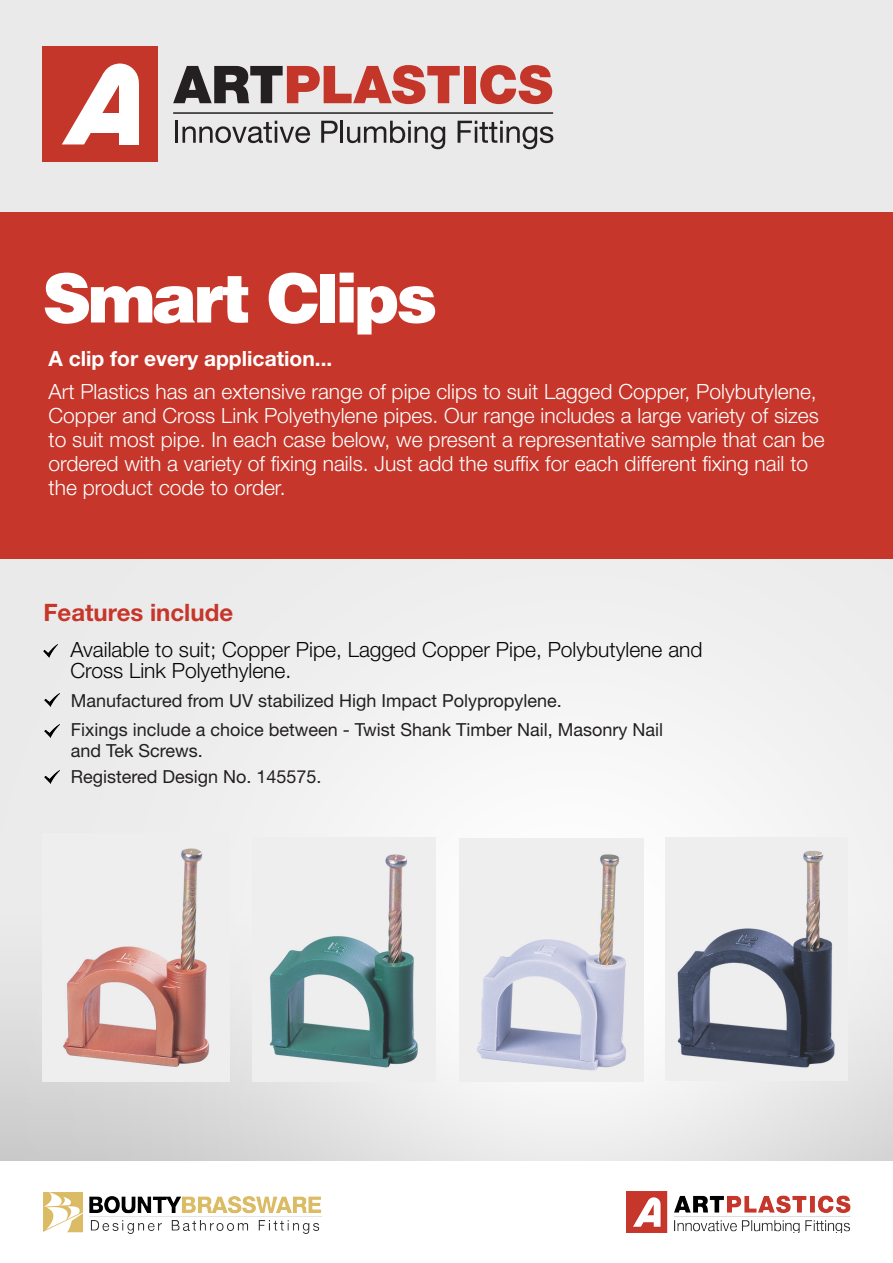
<style>
.page{position:relative;width:893px;height:1263px;background:#fff}
.page>*{position:absolute;margin:0;border:0;box-sizing:border-box;transform-origin:0 0}
.t1{font:900 67.5px "Helvetica LT";letter-spacing:-.05em;color:#fff}
.t2{font:700 24px "Helvetica Neue LT Std";color:#c6362a}
.t3{font:300 21px/24px "Helvetica Neue LT Std";color:#fff}
.t4{font:300 21px "Helvetica Neue LT Std";color:#040503}
.t5{font:700 21px "Helvetica Neue LT Std";color:#fff}
.t6{font:18px "Helvetica Neue LT Std";color:#231f20}
</style>
<div class="page">
<img style="left:0;top:0;width:893px;height:1161px">
<div style="left:0;top:212px;width:893px;height:347px;background:#c6362a"></div>
<img style="left:43px;top:1193px;width:278px;height:41px">
<img style="left:626px;top:1191px;width:225px;height:41px">
<img style="left:43px;top:644px;width:15px;height:13px">
<img style="left:44px;top:694px;width:15px;height:13px">
<img style="left:44px;top:724px;width:15px;height:13px">
<img style="left:44px;top:771px;width:15px;height:13px">
<svg style="left:173px;top:65px;width:287px;height:39px;background:#b2817d"></svg>
<div style="left:464px;top:66px;width:11px;height:37px;background:#c43629"></div>
<svg style="left:480px;top:65px;width:72px;height:39px;background:#d37d75"></svg>
<hr style="left:175px;top:121px;width:3px;height:22px;background:#241f21">
<svg style="left:182px;top:121px;width:128px;height:22px;background:#aeadad"></svg>
<svg style="left:321px;top:121px;width:17px;height:22px"></svg>
<hr style="left:341px;top:121px;width:2px;height:22px;background:#241f21">
<svg style="left:347px;top:121px;width:98px;height:28px;background:#b7b6b6"></svg>
<svg style="left:458px;top:121px;width:95px;height:28px;background:#b4b3b3"></svg>
<hr style="left:173px;top:112px;width:380px;height:2px;background:#241f21">
<div style="left:43px;top:46px;width:115px;height:116px;background:#c43629"></div>
<svg style="left:62px;top:64px;width:77px;height:80px"></svg>
<div style="left:90px;top:113px;width:32px;height:19px;background:#fff"></div>
<img style="left:43px;top:833px;width:186px;height:249px">
<img style="left:252px;top:838px;width:183px;height:244px">
<img style="left:459px;top:838px;width:184px;height:244px">
<img style="left:666px;top:838px;width:182px;height:242px">
<p class="t1" style="left:43px;top:254px;width:396px">Smart Clips</p>
<p class="t5" style="left:49px;top:346px;width:285px">A clip for every application...</p>
<p class="t3" style="left:49px;top:379px;width:778px">Art Plastics has an extensive range of pipe clips to suit Lagged Copper, Polybutylene, Copper and Cross Link Polyethylene pipes. Our range includes a large variety of sizes to suit most pipe. In each case below, we present a representative sample that can be ordered with a variety of fixing nails. Just add the suffix for each different fixing nail to</p>
<p class="t3" style="left:49px;top:475px;width:238px">the product code to order.</p>
<p class="t2" style="left:43px;top:597px;width:191px">Features include</p>
<p class="t4" style="left:70px;top:637px;width:634px">Available to suit; Copper Pipe, Lagged Copper Pipe, Polybutylene and</p>
<p class="t4" style="left:70px;top:658px;width:222px">Cross Link Polyethylene.</p>
<p class="t6" style="left:71px;top:690px;width:493px">Manufactured from UV stabilized High Impact Polypropylene.</p>
<p class="t6" style="left:71px;top:719px;width:594px">Fixings include a choice between - Twist Shank Timber Nail, Masonry Nail</p>
<p class="t6" style="left:71px;top:740px;width:134px">and Tek Screws.</p>
<p class="t6" style="left:71px;top:766px;width:252px">Registered Design No. 145575.</p>
</div>
